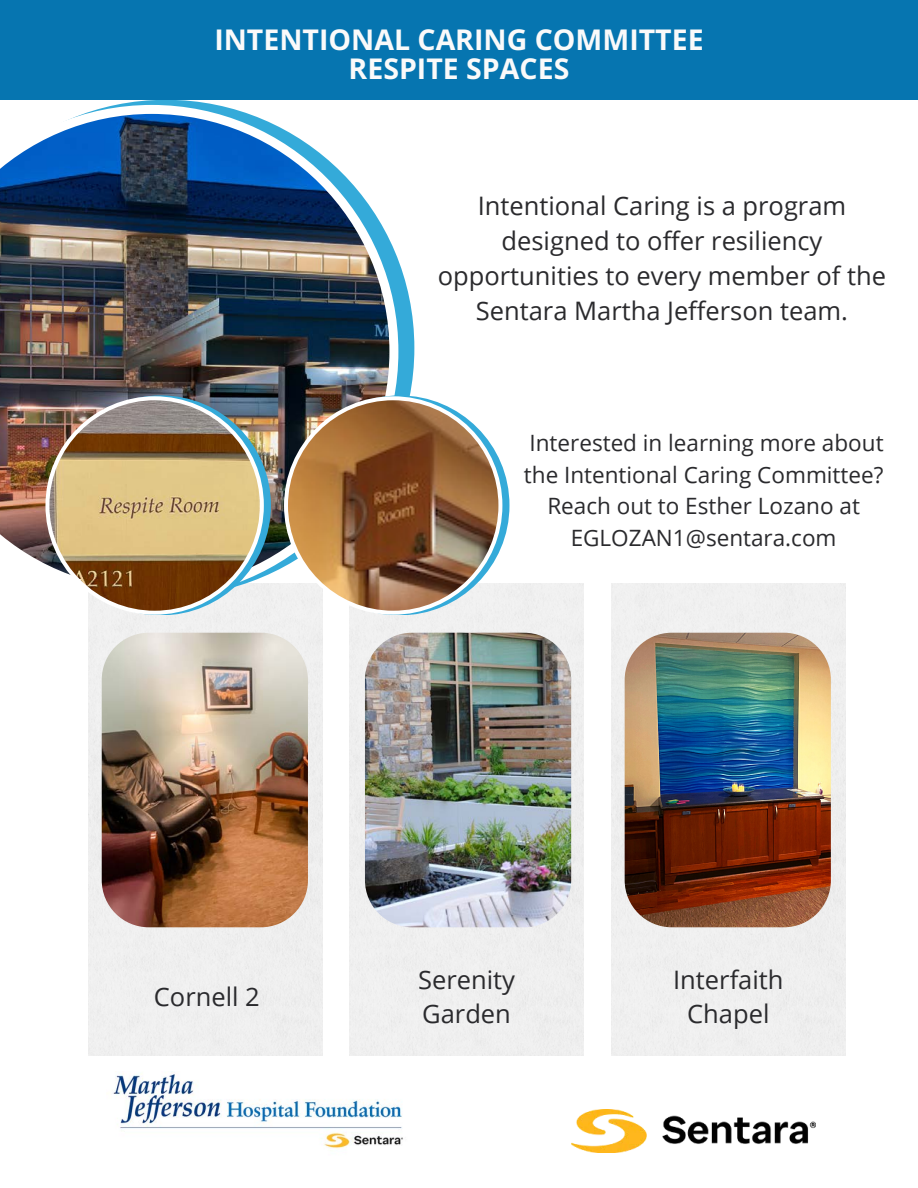
<style>
.page{position:relative;width:918px;height:1188px;background:#fff}
.page>*{position:absolute;margin:0;border:0;box-sizing:border-box;transform-origin:0 0}
.t1{font:700 28.5px/28.2px "Open Sans";color:#fafafa;text-align:center}
.t2{font:25.5px/34.8px "Open Sans";color:#2a2a2d;text-align:center}
.t3{font:22.5px/31.5px "Open Sans";color:#2a2a2d;text-align:center}
</style>
<div class="page">
<div style="left:88px;top:598px;width:234px;height:458px;background:#efefef"></div>
<svg style="left:116px;top:100px;width:298px;height:295px"></svg>
<img style="left:0;top:105px;width:398px;height:493px">
<img style="left:102px;top:633px;width:206px;height:294px;border-radius:47px">
<div style="left:350px;top:583px;width:234px;height:473px;background:#efefef"></div>
<img style="left:365px;top:633px;width:206px;height:294px;border-radius:47px">
<div style="left:611px;top:583px;width:234px;height:473px;background:#efefef"></div>
<img style="left:625px;top:633px;width:206px;height:294px;border-radius:47px">
<img style="left:45px;top:396px;width:219px;height:219px">
<img style="left:284px;top:396px;width:218px;height:219px">
<div style="left:0;top:0;width:918px;height:100px;background:#0675b0"></div>
<img style="left:571px;top:1110px;width:244px;height:42px">
<img style="left:113px;top:1073px;width:290px;height:76px">
<p class="t1" style="left:214px;top:25px;width:491px">INTENTIONAL CARING COMMITTEE<br>RESPITE SPACES</p>
<p class="t2" style="left:438px;top:188px;width:450px">Intentional Caring is a program designed to offer resiliency opportunities to every member of the<br>Sentara Martha Jefferson team.</p>
<p class="t3" style="left:524px;top:427px;width:361px">Interested in learning more about the Intentional Caring Committee?<br>Reach out to Esther Lozano at<br>EGLOZAN1@sentara.com</p>
<p class="t2" style="left:154px;top:979px;width:107px">Cornell 2</p>
<p class="t2" style="left:418px;top:961px;width:98px;text-align:left">Serenity<br>Garden</p>
<p class="t2" style="left:673px;top:961px;width:112px">Interfaith<br>Chapel</p>
</div>
